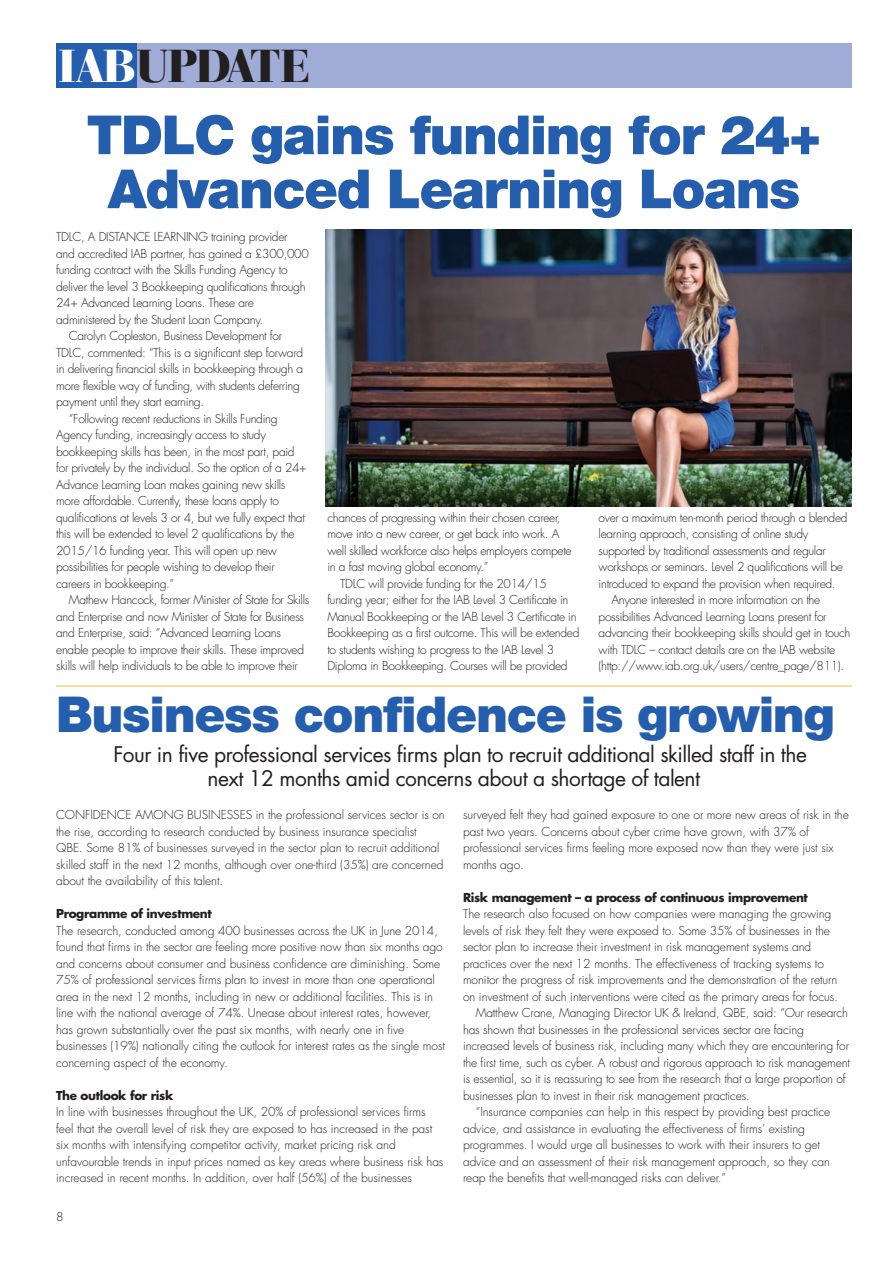
<style>
.page{position:relative;width:896px;height:1263px;background:#fff}
.page>*{position:absolute;margin:0;border:0;box-sizing:border-box;transform-origin:0 0}
.t1{font:900 54px/54px "Helvetica Neue";letter-spacing:-.025em;color:#245eac;text-align:center}
.t2{font:900 49.5px "Helvetica Neue";letter-spacing:-.025em;color:#245eac}
.t3{font:900 48.3px "Bauer Bodoni BT";letter-spacing:-.015em;color:#231f20}
.t4{font:21px/24px "Futura";letter-spacing:-.025em;color:#231f20;text-align:center}
.t5{font:300 12px/16.5px "Futura";letter-spacing:-.015em;color:#231f20}
.t6{font:700 12px "Futura";letter-spacing:-.03em;color:#231f20}
.s1{color:#fff}
</style>
<div class="page">
<div style="left:127px;top:43px;width:724px;height:45px;background:#a0acd6"></div>
<div style="left:56px;top:43px;width:80px;height:45px;background:#245eac"></div>
<hr style="left:56px;top:685px;width:795px;height:2px;background:#efd67f">
<img style="left:326px;top:229px;width:525px;height:277px">
<h3 class="t3" style="left:58px;top:47px;width:253px"><span class="s1">IAB</span>UPDATE</h3>
<h1 class="t1" style="left:86px;top:112px;width:736px">TDLC gains funding for 24+<br>Advanced Learning Loans</h1>
<p class="t5" style="left:56px;top:230px;width:233px">TDLC, A DISTANCE LEARNING training provider</p>
<p class="t5" style="left:56px;top:246px;width:254px">and accredited IAB partner, has gained a £300,000</p>
<p class="t5" style="left:56px;top:263px;width:233px">funding contract with the Skills Funding Agency to</p>
<p class="t5" style="left:56px;top:279px;width:251px">deliver the level 3 Bookkeeping qualifications through</p>
<p class="t5" style="left:56px;top:296px;width:199px">24+ Advanced Learning Loans. These are</p>
<p class="t5" style="left:56px;top:312px;width:209px">administered by the Student Loan Company.</p>
<p class="t5" style="left:69px;top:329px;width:215px">Carolyn Copleston, Business Development for</p>
<p class="t5" style="left:56px;top:345px;width:248px">TDLC, commented: “This is a significant step forward</p>
<p class="t5" style="left:56px;top:362px;width:248px">in delivering financial skills in bookkeeping through a</p>
<p class="t5" style="left:56px;top:378px;width:245px">more flexible way of funding, with students deferring</p>
<p class="t5" style="left:56px;top:395px;width:149px">payment until they start earning.</p>
<p class="t5" style="left:69px;top:411px;width:210px">“Following recent reductions in Skills Funding</p>
<p class="t5" style="left:56px;top:428px;width:211px">Agency funding, increasingly access to study</p>
<p class="t5" style="left:56px;top:444px;width:240px">bookkeeping skills has been, in the most part, paid</p>
<p class="t5" style="left:56px;top:461px;width:252px">for privately by the individual. So the option of a 24+</p>
<p class="t5" style="left:56px;top:477px;width:231px">Advance Learning Loan makes gaining new skills</p>
<p class="t5" style="left:56px;top:494px;width:224px">more affordable. Currently, these loans apply to</p>
<p class="t5" style="left:56px;top:510px;width:250px">qualifications at levels 3 or 4, but we fully expect that</p>
<p class="t5" style="left:56px;top:527px;width:240px">this will be extended to level 2 qualifications by the</p>
<p class="t5" style="left:56px;top:543px;width:222px">2015/16 funding year. This will open up new</p>
<p class="t5" style="left:56px;top:560px;width:220px">possibilities for people wishing to develop their</p>
<p class="t5" style="left:56px;top:576px;width:120px">careers in bookkeeping.”</p>
<p class="t5" style="left:69px;top:593px;width:242px">Mathew Hancock, former Minister of State for Skills</p>
<p class="t5" style="left:56px;top:609px;width:249px">and Enterprise and now Minister of State for Business</p>
<p class="t5" style="left:56px;top:626px;width:226px">and Enterprise, said: “Advanced Learning Loans</p>
<p class="t5" style="left:56px;top:642px;width:249px">enable people to improve their skills. These improved</p>
<p class="t5" style="left:56px;top:659px;width:243px">skills will help individuals to be able to improve their</p>
<p class="t5" style="left:327px;top:510px;width:235px">chances of progressing within their chosen career,</p>
<p class="t5" style="left:327px;top:527px;width:233px">move into a new career, or get back into work. A</p>
<p class="t5" style="left:327px;top:543px;width:246px">well skilled workforce also helps employers compete</p>
<p class="t5" style="left:327px;top:560px;width:163px">in a fast moving global economy.”</p>
<p class="t5" style="left:340px;top:576px;width:208px">TDLC will provide funding for the 2014/15</p>
<p class="t5" style="left:327px;top:593px;width:242px">funding year; either for the IAB Level 3 Certificate in</p>
<p class="t5" style="left:327px;top:609px;width:251px">Manual Bookkeeping or the IAB Level 3 Certificate in</p>
<p class="t5" style="left:327px;top:626px;width:253px">Bookkeeping as a first outcome. This will be extended</p>
<p class="t5" style="left:327px;top:642px;width:228px">to students wishing to progress to the IAB Level 3</p>
<p class="t5" style="left:327px;top:659px;width:242px">Diploma in Bookkeeping. Courses will be provided</p>
<p class="t5" style="left:598px;top:510px;width:250px">over a maximum ten-month period through a blended</p>
<p class="t5" style="left:598px;top:527px;width:211px">learning approach, consisting of online study</p>
<p class="t5" style="left:598px;top:543px;width:229px">supported by traditional assessments and regular</p>
<p class="t5" style="left:598px;top:560px;width:246px">workshops or seminars. Level 2 qualifications will be</p>
<p class="t5" style="left:598px;top:576px;width:238px">introduced to expand the provision when required.</p>
<p class="t5" style="left:611px;top:593px;width:210px">Anyone interested in more information on the</p>
<p class="t5" style="left:598px;top:609px;width:229px">possibilities Advanced Learning Loans present for</p>
<p class="t5" style="left:598px;top:626px;width:253px">advancing their bookkeeping skills should get in touch</p>
<p class="t5" style="left:598px;top:642px;width:238px">with TDLC – contact details are on the IAB website</p>
<p class="t5" style="left:598px;top:659px;width:247px">(http://www.iab.org.uk/users/centre_page/811).</p>
<h2 class="t2" style="left:56px;top:697px;width:780px">Business confidence is growing</h2>
<h3 class="t4" style="left:113px;top:744px;width:695px">Four in five professional services firms plan to recruit additional skilled staff in the next 12 months amid concerns about a shortage of talent</h3>
<p class="t5" style="left:56px;top:807px;width:390px">CONFIDENCE AMONG BUSINESSES in the professional services sector is on the rise, according to research conducted by business insurance specialist QBE. Some 81% of businesses surveyed in the sector plan to recruit additional skilled staff in the next 12 months, although over one-third (35%) are concerned about the availability of this talent.</p>
<p class="t6" style="left:56px;top:908px;width:157px">Programme of investment</p>
<p class="t5" style="left:56px;top:923px;width:390px">The research, conducted among 400 businesses across the UK in June 2014, found that firms in the sector are feeling more positive now than six months ago and concerns about consumer and business confidence are diminishing. Some 75% of professional services firms plan to invest in more than one operational area in the next 12 months, including in new or additional facilities. This is in line with the national average of 74%. Unease about interest rates, however, has grown substantially over the past six months, with nearly one in five businesses (19%) nationally citing the outlook for interest rates as the single most concerning aspect of the economy.</p>
<p class="t6" style="left:56px;top:1089px;width:119px">The outlook for risk</p>
<p class="t5" style="left:56px;top:1104px;width:389px">In line with businesses throughout the UK, 20% of professional services firms feel that the overall level of risk they are exposed to has increased in the past six months with intensifying competitor activity, market pricing risk and unfavourable trends in input prices named as key areas where business risk has increased in recent months. In addition, over half (56%) of the businesses</p>
<p class="t5" style="left:56px;top:1209px;width:9px">8</p>
<p class="t5" style="left:463px;top:807px;width:387px">surveyed felt they had gained exposure to one or more new areas of risk in the past two years. Concerns about cyber crime have grown, with 37% of professional services firms feeling more exposed now than they were just six months ago.</p>
<p class="t6" style="left:463px;top:891px;width:346px">Risk management – a process of continuous improvement</p>
<p class="t5" style="left:463px;top:906px;width:370px">The research also focused on how companies were managing the growing</p>
<p class="t5" style="left:463px;top:923px;width:368px">levels of risk they felt they were exposed to. Some 35% of businesses in the</p>
<p class="t5" style="left:463px;top:939px;width:350px">sector plan to increase their investment in risk management systems and</p>
<p class="t5" style="left:463px;top:956px;width:362px">practices over the next 12 months. The effectiveness of tracking systems to</p>
<p class="t5" style="left:463px;top:972px;width:376px">monitor the progress of risk improvements and the demonstration of the return</p>
<p class="t5" style="left:463px;top:989px;width:376px">on investment of such interventions were cited as the primary areas for focus.</p>
<p class="t5" style="left:475px;top:1005px;width:373px">Matthew Crane, Managing Director UK &amp; Ireland, QBE, said: “Our research</p>
<p class="t5" style="left:463px;top:1022px;width:342px">has shown that businesses in the professional services sector are facing</p>
<p class="t5" style="left:463px;top:1038px;width:387px">increased levels of business risk, including many which they are encountering for</p>
<p class="t5" style="left:463px;top:1055px;width:388px">the first time, such as cyber. A robust and rigorous approach to risk management</p>
<p class="t5" style="left:463px;top:1071px;width:384px">is essential, so it is reassuring to see from the research that a large proportion of</p>
<p class="t5" style="left:463px;top:1088px;width:288px">businesses plan to invest in their risk management practices.</p>
<p class="t5" style="left:475px;top:1104px;width:356px">“Insurance companies can help in this respect by providing best practice</p>
<p class="t5" style="left:463px;top:1121px;width:343px">advice, and assistance in evaluating the effectiveness of firms’ existing</p>
<p class="t5" style="left:463px;top:1137px;width:358px">programmes. I would urge all businesses to work with their insurers to get</p>
<p class="t5" style="left:463px;top:1154px;width:368px">advice and an assessment of their risk management approach, so they can</p>
<p class="t5" style="left:463px;top:1170px;width:265px">reap the benefits that well-managed risks can deliver.”</p>
</div>
